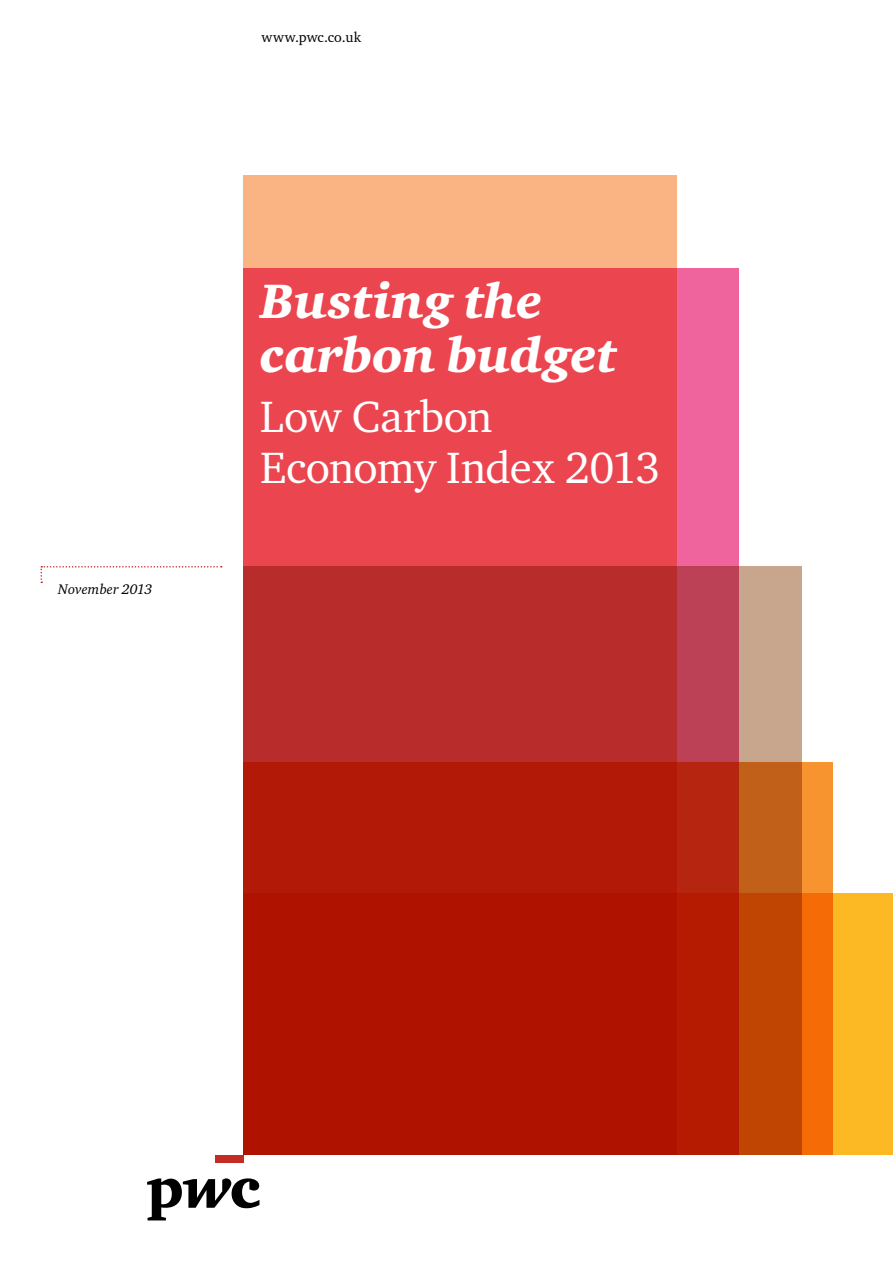
<style>
.page{position:relative;width:893px;height:1263px;background:#fff}
.page>*{position:absolute;margin:0;border:0;box-sizing:border-box;transform-origin:0 0}
.t1{font:italic 900 49.5px/54px "Charter ITC Std";letter-spacing:-.005em;color:#fff}
.t2{font:45px/51px "Charter ITC Std";letter-spacing:-.015em;color:#fff}
.t3{font:14.25px "Charter ITC Std";letter-spacing:.01em;color:#000}
.t4{font:italic 14.25px "Charter ITC Std";letter-spacing:.005em;color:#000}
</style>
<div class="page">
<svg style="left:40px;top:566px;width:182px;height:17px"></svg>
<div style="left:215px;top:1155px;width:28px;height:7px;background:#c22c25"></div>
<svg style="left:147px;top:1178px;width:112px;height:42px"></svg>
<div style="left:243px;top:268px;width:495px;height:887px;background:#f0649d"></div>
<svg style="left:243px;top:176px;width:434px;height:390px;background:#ee5f5c"></svg>
<svg style="left:801px;top:893px;width:92px;height:262px;background:#f99d19"></svg>
<svg style="left:243px;top:566px;width:558px;height:589px;background:#b52616"></svg>
<p class="t4" style="left:58px;top:580px;width:96px">November 2013</p>
<p class="t3" style="left:261px;top:29px;width:101px">www.pwc.co.uk</p>
<p class="t1" style="left:260px;top:275px;width:358px">Busting the carbon budget</p>
<p class="t2" style="left:260px;top:390px;width:402px">Low Carbon<br>Economy Index 2013</p>
</div>
